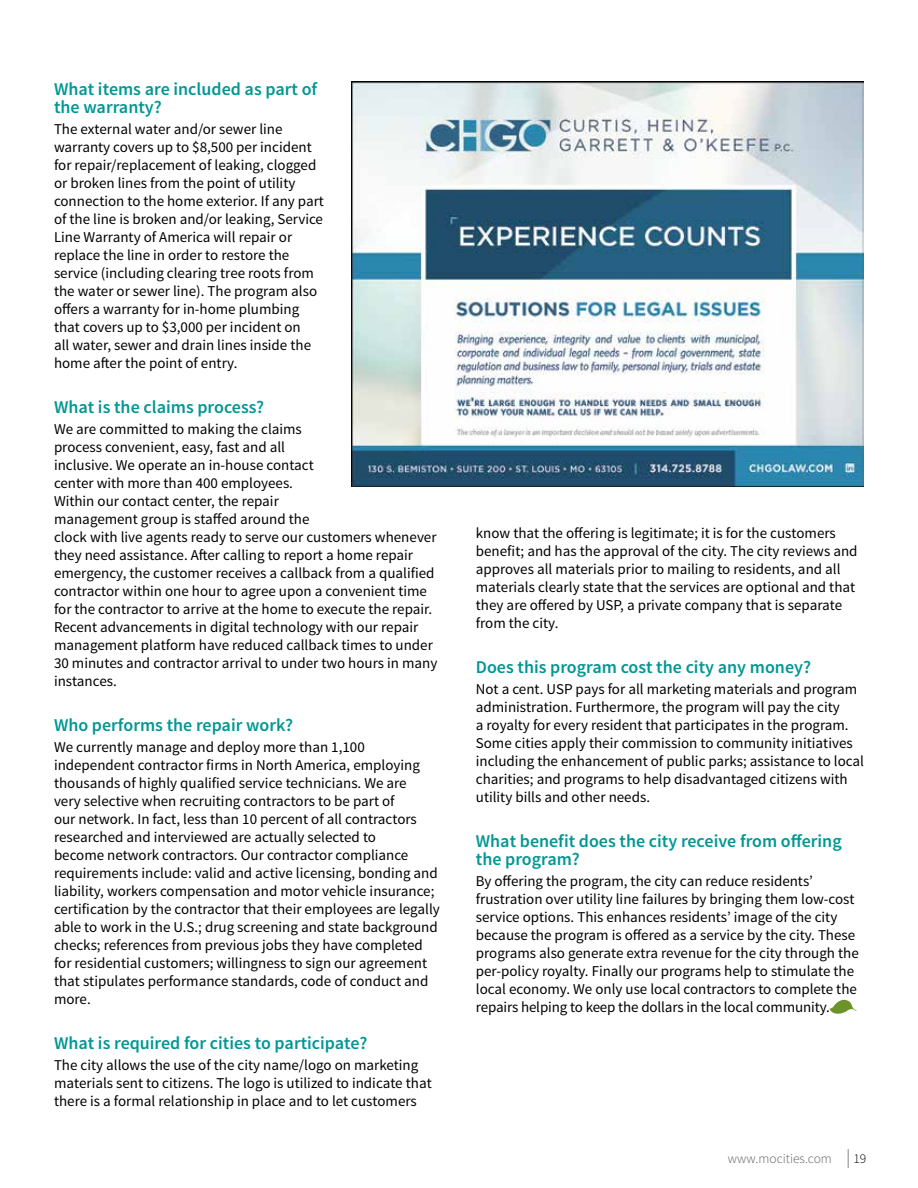
<style>
.page{position:relative;width:918px;height:1188px;background:#fff}
.page>*{position:absolute;margin:0;border:0;box-sizing:border-box;transform-origin:0 0}
.t1{font:600 18px/18px "Source Sans Pro";color:#009794}
.t2{font:15px/18px "Source Sans Pro";color:#000}
.t3{font:300 13.5px "Source Sans Pro";color:#5e5e5f}
.t4{font:300 13.5px "Source Sans Pro";color:#000}
</style>
<div class="page">
<svg style="left:848px;top:1149px;width:1px;height:19px"></svg>
<svg style="left:830px;top:1000px;width:27px;height:14px"></svg>
<img style="left:351px;top:81px;width:513px;height:405px">
<p class="t1" style="left:54px;top:80px;width:265px">What items are included as part of the warranty?</p>
<p class="t2" style="left:54px;top:120px;width:272px">The external water and/or sewer line warranty covers up to $8,500 per incident for repair/replacement of leaking, clogged or broken lines from the point of utility connection to the home exterior. If any part of the line is broken and/or leaking, Service Line Warranty of America will repair or replace the line in order to restore the service (including clearing tree roots from the water or sewer line). The program also offers a warranty for in-home plumbing that covers up to $3,000 per incident on<br>all water, sewer and drain lines inside the home after the point of entry.</p>
<p class="t1" style="left:54px;top:398px;width:212px">What is the claims process?</p>
<p class="t2" style="left:54px;top:420px;width:385px">We are committed to making the claims<br>process convenient, easy, fast and all<br>inclusive. We operate an in-house contact<br>center with more than 400 employees.<br>Within our contact center, the repair<br>management group is staffed around the<br>clock with live agents ready to serve our customers whenever they need assistance. After calling to report a home repair emergency, the customer receives a callback from a qualified contractor within one hour to agree upon a convenient time for the contractor to arrive at the home to execute the repair.<br>Recent advancements in digital technology with our repair management platform have reduced callback times to under 30 minutes and contractor arrival to under two hours in many instances.</p>
<p class="t1" style="left:54px;top:716px;width:241px">Who performs the repair work?</p>
<p class="t2" style="left:54px;top:739px;width:387px">We currently manage and deploy more than 1,100 independent contractor firms in North America, employing thousands of highly qualified service technicians. We are<br>very selective when recruiting contractors to be part of<br>our network. In fact, less than 10 percent of all contractors researched and interviewed are actually selected to<br>become network contractors. Our contractor compliance requirements include: valid and active licensing, bonding and liability, workers compensation and motor vehicle insurance; certification by the contractor that their employees are legally able to work in the U.S.; drug screening and state background checks; references from previous jobs they have completed for residential customers; willingness to sign our agreement that stipulates performance standards, code of conduct and more.</p>
<p class="t1" style="left:54px;top:1035px;width:315px">What is required for cities to participate?</p>
<p class="t2" style="left:54px;top:1057px;width:379px">The city allows the use of the city name/logo on marketing materials sent to citizens. The logo is utilized to indicate that there is a formal relationship in place and to let customers</p>
<p class="t2" style="left:476px;top:524px;width:383px">know that the offering is legitimate; it is for the customers benefit; and has the approval of the city. The city reviews and approves all materials prior to mailing to residents, and all materials clearly state that the services are optional and that they are offered by USP, a private company that is separate from the city.</p>
<p class="t1" style="left:476px;top:658px;width:337px">Does this program cost the city any money?</p>
<p class="t2" style="left:476px;top:680px;width:390px">Not a cent. USP pays for all marketing materials and program administration. Furthermore, the program will pay the city<br>a royalty for every resident that participates in the program.<br>Some cities apply their commission to community initiatives including the enhancement of public parks; assistance to local charities; and programs to help disadvantaged citizens with utility bills and other needs.</p>
<p class="t1" style="left:476px;top:833px;width:367px">What benefit does the city receive from offering the program?</p>
<p class="t2" style="left:476px;top:873px;width:384px">By offering the program, the city can reduce residents’ frustration over utility line failures by bringing them low-cost service options. This enhances residents’ image of the city because the program is offered as a service by the city. These programs also generate extra revenue for the city through the per-policy royalty. Finally our programs help to stimulate the local economy. We only use local contractors to complete the repairs helping to keep the dollars in the local community.</p>
<p class="t3" style="left:728px;top:1150px;width:105px">www.mocities.com</p>
<p class="t4" style="left:853px;top:1150px;width:14px">19</p>
</div>
